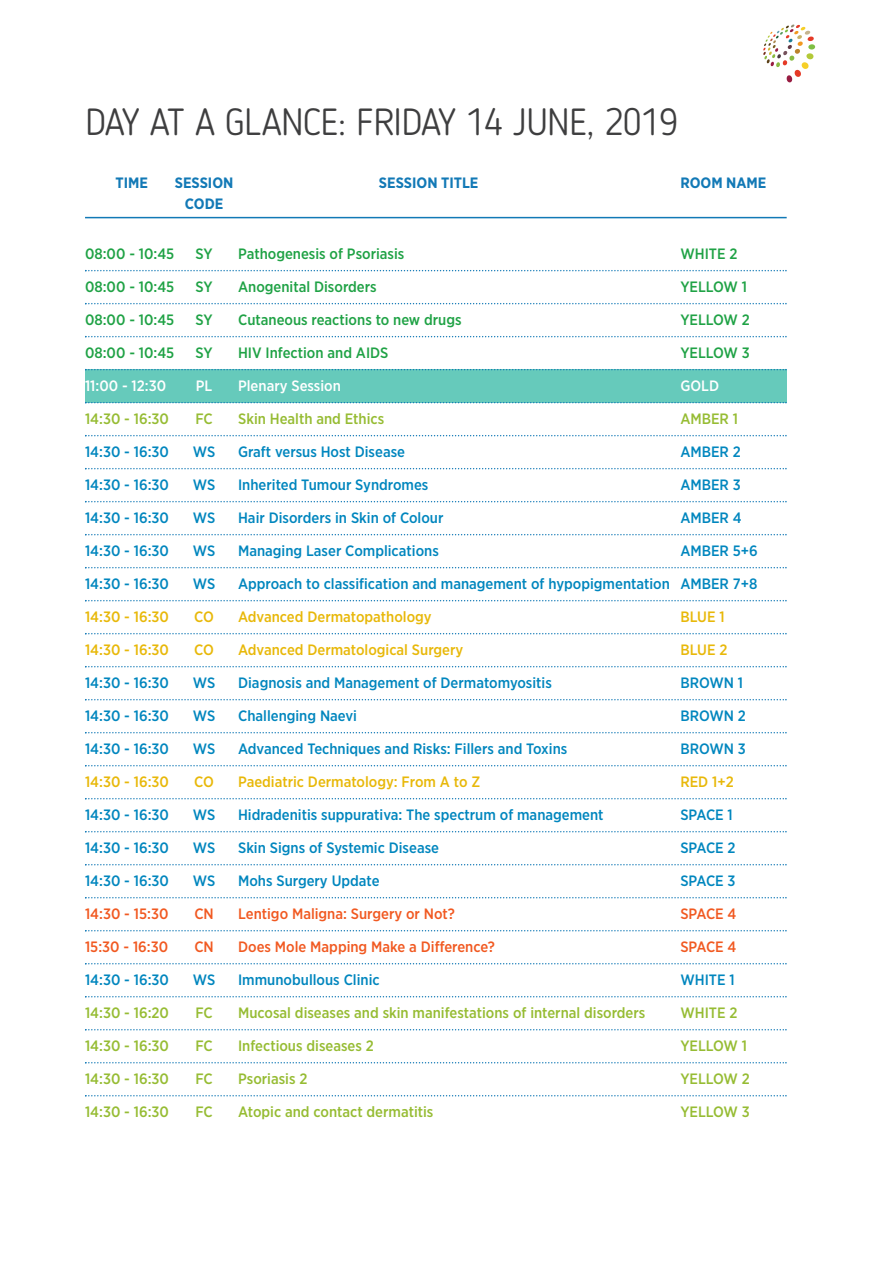
<style>
.page{position:relative;width:893px;height:1263px;background:#fff}
.page>*{position:absolute;margin:0;border:0;box-sizing:border-box;transform-origin:0 0}
.t1{font:300 37.5px "Blogger Sans";letter-spacing:-.02em;color:#3e3e3f}
.t2{font:500 15px "Gotham Narrow";color:#0086be}
.t3{font:500 15px "Gotham Narrow";color:#96bc33}
.t4{font:500 15px "Gotham Narrow";color:#1fa245}
.t5{font:500 15px "Gotham Narrow";color:#e8b809}
.t6{font:500 15px "Gotham Narrow";color:#f15921}
.t7{font:700 15px "Gotham Narrow";color:#1279b6}
.t8{font:500 15px "Gotham Narrow";color:#fff}
</style>
<div class="page">
<svg style="left:763px;top:25px;width:52px;height:57px"></svg>
<hr style="left:85px;top:217px;width:702px;height:1px;background:#1279b6">
<div style="left:85px;top:370px;width:702px;height:33px;background:#66cabb"></div>
<svg style="left:85px;top:270px;width:702px;height:1px"></svg>
<svg style="left:85px;top:303px;width:702px;height:1px"></svg>
<svg style="left:85px;top:336px;width:702px;height:1px"></svg>
<svg style="left:85px;top:369px;width:702px;height:1px"></svg>
<svg style="left:85px;top:402px;width:702px;height:1px"></svg>
<svg style="left:85px;top:435px;width:702px;height:1px"></svg>
<svg style="left:85px;top:468px;width:702px;height:1px"></svg>
<svg style="left:85px;top:501px;width:702px;height:1px"></svg>
<svg style="left:85px;top:534px;width:702px;height:1px"></svg>
<svg style="left:85px;top:567px;width:702px;height:1px"></svg>
<svg style="left:85px;top:600px;width:702px;height:1px"></svg>
<svg style="left:85px;top:633px;width:702px;height:1px"></svg>
<svg style="left:85px;top:666px;width:702px;height:1px"></svg>
<svg style="left:85px;top:699px;width:702px;height:1px"></svg>
<svg style="left:85px;top:732px;width:702px;height:1px"></svg>
<svg style="left:85px;top:765px;width:702px;height:1px"></svg>
<svg style="left:85px;top:798px;width:702px;height:1px"></svg>
<svg style="left:85px;top:831px;width:702px;height:1px"></svg>
<svg style="left:85px;top:864px;width:702px;height:1px"></svg>
<svg style="left:85px;top:897px;width:702px;height:1px"></svg>
<svg style="left:85px;top:930px;width:702px;height:1px"></svg>
<svg style="left:85px;top:963px;width:702px;height:1px"></svg>
<svg style="left:85px;top:996px;width:702px;height:1px"></svg>
<svg style="left:85px;top:1029px;width:702px;height:1px"></svg>
<svg style="left:85px;top:1062px;width:702px;height:1px"></svg>
<svg style="left:85px;top:1095px;width:702px;height:1px"></svg>
<p class="t1" style="left:85px;top:107px;width:594px">DAY AT A GLANCE: FRIDAY 14 JUNE, 2019</p>
<p class="t7" style="left:116px;top:178px;width:34px">TIME</p>
<p class="t7" style="left:175px;top:178px;width:60px">SESSION</p>
<p class="t7" style="left:379px;top:178px;width:101px">SESSION TITLE</p>
<p class="t7" style="left:680px;top:178px;width:87px">ROOM NAME</p>
<p class="t7" style="left:185px;top:199px;width:40px">CODE</p>
<p class="t4" style="left:85px;top:248px;width:91px">08:00 - 10:45</p>
<p class="t4" style="left:196px;top:248px;width:19px">SY</p>
<p class="t4" style="left:238px;top:248px;width:168px">Pathogenesis of Psoriasis</p>
<p class="t4" style="left:680px;top:248px;width:59px">WHITE 2</p>
<p class="t4" style="left:85px;top:281px;width:91px">08:00 - 10:45</p>
<p class="t4" style="left:196px;top:281px;width:19px">SY</p>
<p class="t4" style="left:238px;top:281px;width:140px">Anogenital Disorders</p>
<p class="t4" style="left:680px;top:281px;width:68px">YELLOW 1</p>
<p class="t4" style="left:85px;top:314px;width:91px">08:00 - 10:45</p>
<p class="t4" style="left:196px;top:314px;width:19px">SY</p>
<p class="t4" style="left:238px;top:314px;width:225px">Cutaneous reactions to new drugs</p>
<p class="t4" style="left:680px;top:314px;width:71px">YELLOW 2</p>
<p class="t4" style="left:85px;top:347px;width:91px">08:00 - 10:45</p>
<p class="t4" style="left:196px;top:347px;width:19px">SY</p>
<p class="t4" style="left:238px;top:347px;width:152px">HIV Infection and AIDS</p>
<p class="t4" style="left:680px;top:347px;width:71px">YELLOW 3</p>
<p class="t8" style="left:85px;top:380px;width:83px">11:00 - 12:30</p>
<p class="t8" style="left:196px;top:380px;width:18px">PL</p>
<p class="t8" style="left:238px;top:380px;width:104px">Plenary Session</p>
<p class="t8" style="left:680px;top:380px;width:40px">GOLD</p>
<p class="t3" style="left:85px;top:413px;width:85px">14:30 - 16:30</p>
<p class="t3" style="left:195px;top:413px;width:19px">FC</p>
<p class="t3" style="left:238px;top:413px;width:148px">Skin Health and Ethics</p>
<p class="t3" style="left:680px;top:413px;width:59px">AMBER 1</p>
<p class="t2" style="left:85px;top:446px;width:85px">14:30 - 16:30</p>
<p class="t2" style="left:193px;top:446px;width:24px">WS</p>
<p class="t2" style="left:238px;top:446px;width:168px">Graft versus Host Disease</p>
<p class="t2" style="left:680px;top:446px;width:62px">AMBER 2</p>
<p class="t2" style="left:85px;top:479px;width:85px">14:30 - 16:30</p>
<p class="t2" style="left:193px;top:479px;width:24px">WS</p>
<p class="t2" style="left:238px;top:479px;width:192px">Inherited Tumour Syndromes</p>
<p class="t2" style="left:680px;top:479px;width:62px">AMBER 3</p>
<p class="t2" style="left:85px;top:512px;width:85px">14:30 - 16:30</p>
<p class="t2" style="left:193px;top:512px;width:24px">WS</p>
<p class="t2" style="left:238px;top:512px;width:207px">Hair Disorders in Skin of Colour</p>
<p class="t2" style="left:680px;top:512px;width:63px">AMBER 4</p>
<p class="t2" style="left:85px;top:545px;width:85px">14:30 - 16:30</p>
<p class="t2" style="left:193px;top:545px;width:24px">WS</p>
<p class="t2" style="left:238px;top:545px;width:202px">Managing Laser Complications</p>
<p class="t2" style="left:680px;top:545px;width:79px">AMBER 5+6</p>
<p class="t2" style="left:85px;top:578px;width:85px">14:30 - 16:30</p>
<p class="t2" style="left:193px;top:578px;width:24px">WS</p>
<p class="t2" style="left:238px;top:578px;width:521px">Approach to classification and management of hypopigmentation AMBER 7+8</p>
<p class="t5" style="left:85px;top:611px;width:85px">14:30 - 16:30</p>
<p class="t5" style="left:194px;top:611px;width:21px">CO</p>
<p class="t5" style="left:238px;top:611px;width:195px">Advanced Dermatopathology</p>
<p class="t5" style="left:680px;top:611px;width:46px">BLUE 1</p>
<p class="t5" style="left:85px;top:644px;width:85px">14:30 - 16:30</p>
<p class="t5" style="left:194px;top:644px;width:21px">CO</p>
<p class="t5" style="left:238px;top:644px;width:227px">Advanced Dermatological Surgery</p>
<p class="t5" style="left:680px;top:644px;width:49px">BLUE 2</p>
<p class="t2" style="left:85px;top:677px;width:85px">14:30 - 16:30</p>
<p class="t2" style="left:193px;top:677px;width:24px">WS</p>
<p class="t2" style="left:238px;top:677px;width:315px">Diagnosis and Management of Dermatomyositis</p>
<p class="t2" style="left:680px;top:677px;width:64px">BROWN 1</p>
<p class="t2" style="left:85px;top:710px;width:85px">14:30 - 16:30</p>
<p class="t2" style="left:193px;top:710px;width:24px">WS</p>
<p class="t2" style="left:238px;top:710px;width:120px">Challenging Naevi</p>
<p class="t2" style="left:680px;top:710px;width:67px">BROWN 2</p>
<p class="t2" style="left:85px;top:743px;width:85px">14:30 - 16:30</p>
<p class="t2" style="left:193px;top:743px;width:24px">WS</p>
<p class="t2" style="left:238px;top:743px;width:331px">Advanced Techniques and Risks: Fillers and Toxins</p>
<p class="t2" style="left:680px;top:743px;width:67px">BROWN 3</p>
<p class="t5" style="left:85px;top:776px;width:85px">14:30 - 16:30</p>
<p class="t5" style="left:194px;top:776px;width:21px">CO</p>
<p class="t5" style="left:238px;top:776px;width:244px">Paediatric Dermatology: From A to Z</p>
<p class="t5" style="left:680px;top:776px;width:55px">RED 1+2</p>
<p class="t2" style="left:85px;top:809px;width:85px">14:30 - 16:30</p>
<p class="t2" style="left:193px;top:809px;width:24px">WS</p>
<p class="t2" style="left:238px;top:809px;width:367px">Hidradenitis suppurativa: The spectrum of management</p>
<p class="t2" style="left:680px;top:809px;width:54px">SPACE 1</p>
<p class="t2" style="left:85px;top:842px;width:85px">14:30 - 16:30</p>
<p class="t2" style="left:193px;top:842px;width:24px">WS</p>
<p class="t2" style="left:238px;top:842px;width:202px">Skin Signs of Systemic Disease</p>
<p class="t2" style="left:680px;top:842px;width:57px">SPACE 2</p>
<p class="t2" style="left:85px;top:875px;width:85px">14:30 - 16:30</p>
<p class="t2" style="left:193px;top:875px;width:24px">WS</p>
<p class="t2" style="left:238px;top:875px;width:143px">Mohs Surgery Update</p>
<p class="t2" style="left:680px;top:875px;width:57px">SPACE 3</p>
<p class="t6" style="left:85px;top:908px;width:85px">14:30 - 15:30</p>
<p class="t6" style="left:194px;top:908px;width:21px">CN</p>
<p class="t6" style="left:238px;top:908px;width:218px">Lentigo Maligna: Surgery or Not?</p>
<p class="t6" style="left:680px;top:908px;width:58px">SPACE 4</p>
<p class="t6" style="left:85px;top:941px;width:85px">15:30 - 16:30</p>
<p class="t6" style="left:194px;top:941px;width:21px">CN</p>
<p class="t6" style="left:238px;top:941px;width:258px">Does Mole Mapping Make a Difference?</p>
<p class="t6" style="left:680px;top:941px;width:58px">SPACE 4</p>
<p class="t2" style="left:85px;top:974px;width:85px">14:30 - 16:30</p>
<p class="t2" style="left:193px;top:974px;width:24px">WS</p>
<p class="t2" style="left:238px;top:974px;width:143px">Immunobullous Clinic</p>
<p class="t2" style="left:680px;top:974px;width:56px">WHITE 1</p>
<p class="t3" style="left:85px;top:1007px;width:85px">14:30 - 16:20</p>
<p class="t3" style="left:195px;top:1007px;width:19px">FC</p>
<p class="t3" style="left:238px;top:1007px;width:409px">Mucosal diseases and skin manifestations of internal disorders</p>
<p class="t3" style="left:680px;top:1007px;width:59px">WHITE 2</p>
<p class="t3" style="left:85px;top:1040px;width:85px">14:30 - 16:30</p>
<p class="t3" style="left:195px;top:1040px;width:19px">FC</p>
<p class="t3" style="left:238px;top:1040px;width:137px">Infectious diseases 2</p>
<p class="t3" style="left:680px;top:1040px;width:68px">YELLOW 1</p>
<p class="t3" style="left:85px;top:1073px;width:85px">14:30 - 16:30</p>
<p class="t3" style="left:195px;top:1073px;width:19px">FC</p>
<p class="t3" style="left:238px;top:1073px;width:71px">Psoriasis 2</p>
<p class="t3" style="left:680px;top:1073px;width:71px">YELLOW 2</p>
<p class="t3" style="left:85px;top:1106px;width:85px">14:30 - 16:30</p>
<p class="t3" style="left:195px;top:1106px;width:19px">FC</p>
<p class="t3" style="left:238px;top:1106px;width:197px">Atopic and contact dermatitis</p>
<p class="t3" style="left:680px;top:1106px;width:71px">YELLOW 3</p>
</div>
